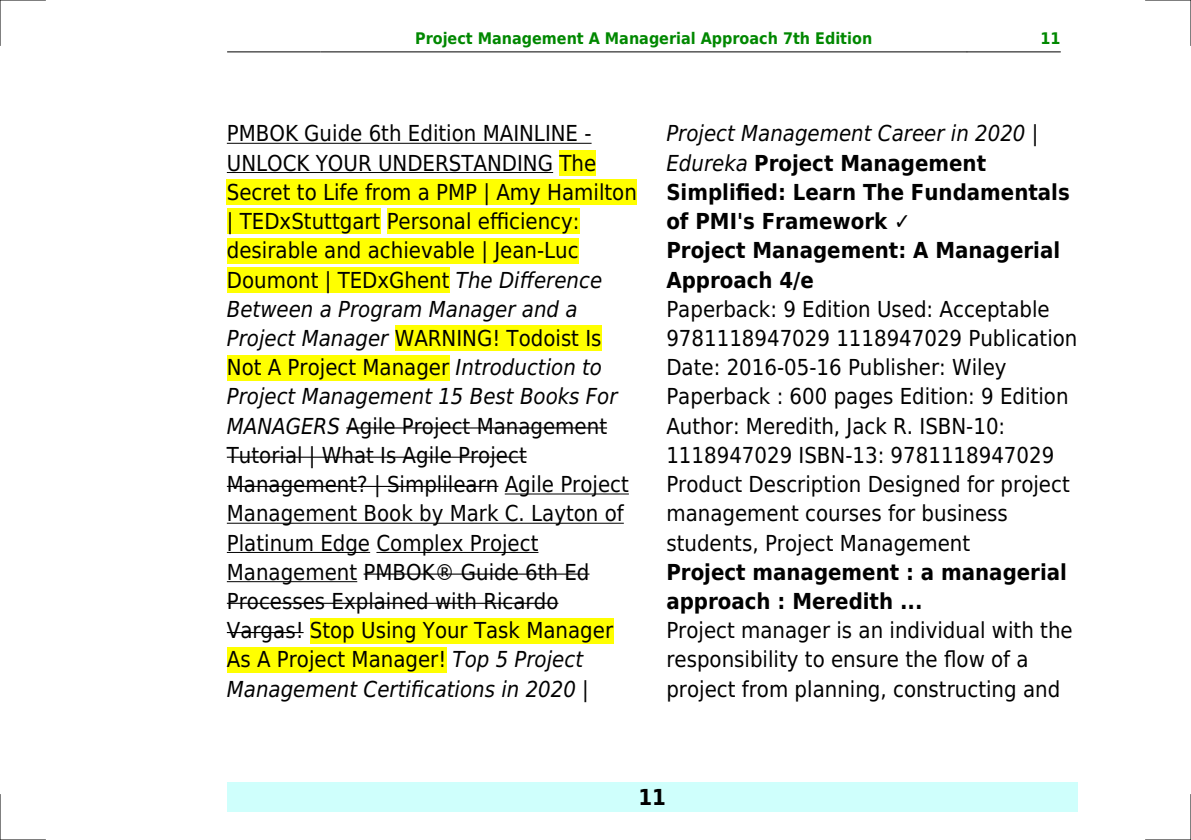
<style>
.page{position:relative;width:1191px;height:840px;background:#fff}
.page>*{position:absolute;margin:0;border:0;box-sizing:border-box;transform-origin:0 0}
.t1{font:22px/29.2px "DejaVu Sans Condensed";color:#000}
.t2{font:700 22px/29.2px "DejaVu Sans Condensed";color:#000}
.t3{font:700 16px "DejaVu Sans Condensed";color:#080}
.s1{font-style:italic}
.s2{font-weight:400;font-style:italic}
</style>
<div class="page">
<hr style="left:227px;top:51px;width:93px;height:1px;background:#000">
<hr style="left:321px;top:51px;width:645px;height:1px;background:#000">
<hr style="left:967px;top:51px;width:93px;height:1px;background:#000">
<div style="left:227px;top:782px;width:850px;height:29px;background:#cffffc"></div>
<hr style="left:227px;top:143px;width:364px;height:1px;background:#000">
<hr style="left:227px;top:172px;width:326px;height:1px;background:#000">
<div style="left:559px;top:150px;width:37px;height:26px;background:#ff0"></div>
<div style="left:227px;top:179px;width:410px;height:26px;background:#ff0"></div>
<div style="left:227px;top:208px;width:153px;height:26px;background:#ff0"></div>
<div style="left:387px;top:208px;width:192px;height:26px;background:#ff0"></div>
<div style="left:227px;top:238px;width:352px;height:25px;background:#ff0"></div>
<div style="left:227px;top:267px;width:222px;height:25px;background:#ff0"></div>
<div style="left:395px;top:325px;width:206px;height:26px;background:#ff0"></div>
<div style="left:227px;top:354px;width:222px;height:26px;background:#ff0"></div>
<hr style="left:346px;top:427px;width:261px;height:1px;background:#000">
<hr style="left:227px;top:456px;width:300px;height:1px;background:#000">
<hr style="left:227px;top:485px;width:271px;height:1px;background:#000">
<hr style="left:505px;top:493px;width:124px;height:1px;background:#000">
<hr style="left:227px;top:522px;width:397px;height:1px;background:#000">
<hr style="left:227px;top:551px;width:143px;height:1px;background:#000">
<hr style="left:376px;top:551px;width:162px;height:1px;background:#000">
<hr style="left:227px;top:581px;width:130px;height:1px;background:#000">
<hr style="left:363px;top:573px;width:226px;height:1px;background:#000">
<hr style="left:227px;top:602px;width:331px;height:1px;background:#000">
<hr style="left:227px;top:631px;width:76px;height:1px;background:#000">
<div style="left:310px;top:617px;width:303px;height:26px;background:#ff0"></div>
<div style="left:227px;top:646px;width:219px;height:26px;background:#ff0"></div>
<hr style="left:0;top:0;width:45px;height:1px;background:#000">
<hr style="left:1145px;top:0;width:46px;height:1px;background:#000">
<hr style="left:0;top:839px;width:45px;height:1px;background:#000">
<hr style="left:1145px;top:839px;width:46px;height:1px;background:#000">
<hr style="left:0;top:0;width:1px;height:45px;background:#000">
<hr style="left:0;top:794px;width:1px;height:45px;background:#000">
<hr style="left:1190px;top:0;width:1px;height:45px;background:#000">
<hr style="left:1190px;top:794px;width:1px;height:45px;background:#000">
<p class="t3" style="left:415px;top:29px;width:458px">Project Management A Managerial Approach 7th Edition</p>
<p class="t3" style="left:1040px;top:29px;width:22px">11</p>
<p class="t1" style="left:227px;top:119px;width:411px">PMBOK Guide 6th Edition MAINLINE - UNLOCK YOUR UNDERSTANDING The Secret to Life from a PMP | Amy Hamilton | TEDxStuttgart Personal efficiency: desirable and achievable | Jean-Luc Doumont | TEDxGhent <span class="s1">The Difference Between a Program Manager and a Project Manager</span> WARNING! Todoist Is Not A Project Manager <span class="s1">Introduction to Project Management 15 Best Books For MANAGERS</span> Agile Project Management Tutorial | What Is Agile Project Management? | Simplilearn Agile Project Management Book by Mark C. Layton of Platinum Edge Complex Project Management PMBOK® Guide 6th Ed Processes Explained with Ricardo Vargas! Stop Using Your Task Manager As A Project Manager! <span class="s1">Top 5 Project Management Certifications in 2020 |</span></p>
<p class="t2" style="left:666px;top:119px;width:405px"><span class="s2">Project Management Career in 2020 |<br>Edureka</span> Project Management<br>Simplified: Learn The Fundamentals of PMI's Framework<br>Project Management: A Managerial<br>Approach 4/e</p>
<p class="t1" style="left:666px;top:294px;width:412px">Paperback: 9 Edition Used: Acceptable 9781118947029 1118947029 Publication Date: 2016-05-16 Publisher: Wiley Paperback : 600 pages Edition: 9 Edition Author: Meredith, Jack R. ISBN-10:<br>1118947029 ISBN-13: 9781118947029<br>Product Description Designed for project management courses for business students, Project Management</p>
<p class="t2" style="left:666px;top:557px;width:402px">Project management : a managerial approach : Meredith ...</p>
<p class="t1" style="left:666px;top:615px;width:408px">Project manager is an individual with the responsibility to ensure the flow of a project from planning, constructing and</p>
<p class="t2" style="left:638px;top:782px;width:29px">11</p>
</div>
